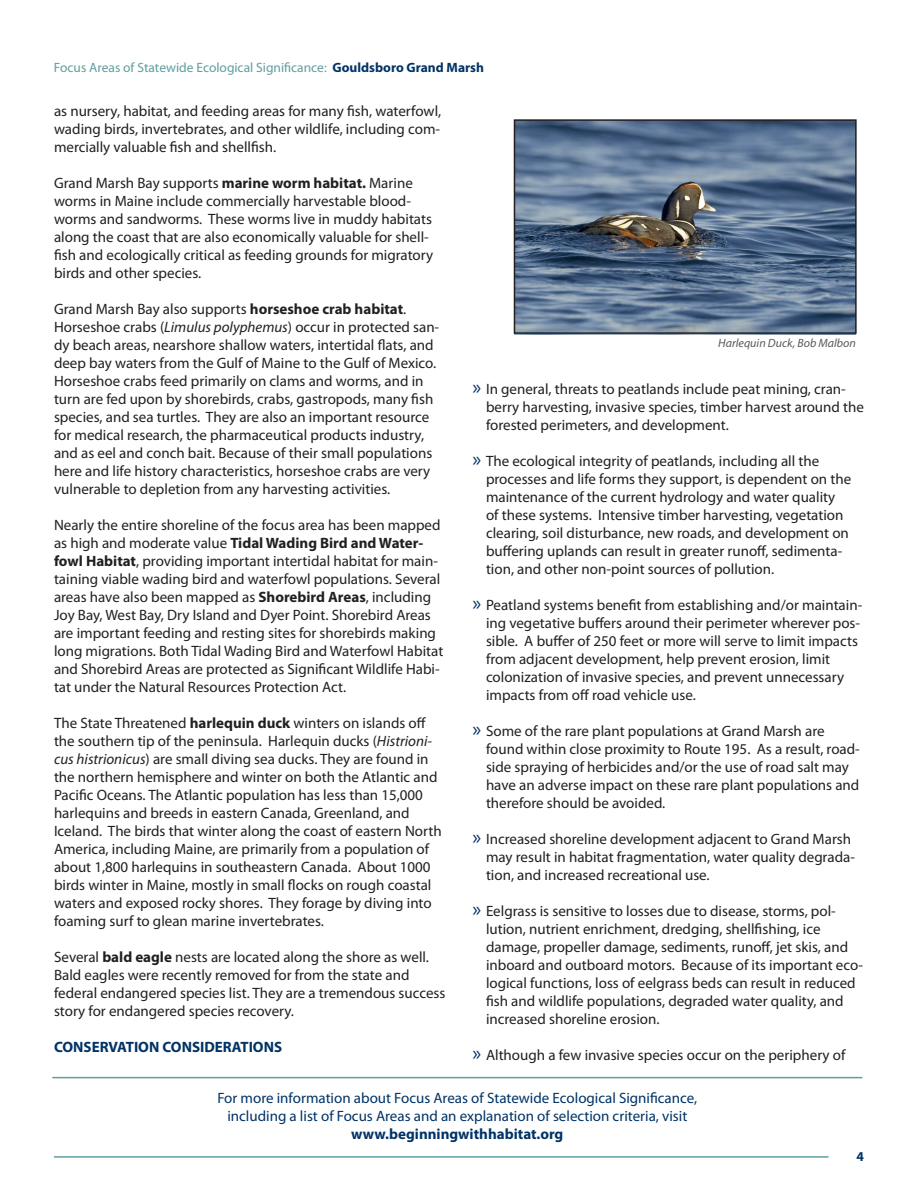
<style>
.page{position:relative;width:918px;height:1188px;background:#fff}
.page>*{position:absolute;margin:0;border:0;box-sizing:border-box;transform-origin:0 0}
.Paragraph{font:15px/18px "Myriad Pro";color:#231f20}
.Bulllets{font:15px/18px "Myriad Pro";color:#231f20}
.For_More_Info_Blurb{font:15px "Myriad Pro";color:#036}
.For_More_Info_Blurb-2{font:700 15px "Myriad Pro";color:#036}
.Heading_1{font:700 15px "Myriad Pro";color:#036}
.t1{font:13.5px "Myriad Pro";color:#5f9ea0}
.t2{font:700 13.5px "Myriad Pro";color:#036}
.Caption_-_Right_Just{font:italic 12px "Myriad Pro";color:#57585a}
.s1{font-weight:700;color:#036}
.s2{font-weight:700}
.s3{font-style:italic}
.s4{font-size:21px;color:#036}
</style>
<div class="page">
<hr style="left:54px;top:1156px;width:775px;height:2px;background:#5f9ea0">
<hr style="left:52px;top:1077px;width:810px;height:1px;background:#5f9ea0">
<img style="left:517px;top:122px;width:337px;height:209px">
<div style="left:514px;top:119px;width:343px;height:215px;border:2px solid #231f20"></div>
<p class="t1" style="left:54px;top:59px;width:432px">Focus Areas of Statewide Ecological Significance: <span class="s1">Gouldsboro Grand Marsh</span></p>
<p class="Paragraph" style="left:54px;top:102px;width:389px;text-align:justify">as nursery, habitat, and feeding areas for many fish, waterfowl, wading birds, invertebrates, and other wildlife, including com&shy;mercially valuable fish and shellfish.</p>
<p class="Paragraph" style="left:54px;top:174px;width:381px">Grand Marsh Bay supports <span class="s2">marine worm habitat.</span> Marine worms in Maine include commercially harvestable blood&shy;worms and sandworms. These worms live in muddy habitats along the coast that are also economically valuable for shell&shy;fish and ecologically critical as feeding grounds for migratory birds and other species.</p>
<p class="Paragraph" style="left:54px;top:300px;width:387px">Grand Marsh Bay also supports <span class="s2">horseshoe crab habitat</span>.<br>Horseshoe crabs (<span class="s3">Limulus polyphemus</span>) occur in protected san&shy;dy beach areas, nearshore shallow waters, intertidal flats, and deep bay waters from the Gulf of Maine to the Gulf of Mexico.<br>Horseshoe crabs feed primarily on clams and worms, and in turn are fed upon by shorebirds, crabs, gastropods, many fish species, and sea turtles. They are also an important resource for medical research, the pharmaceutical products industry, and as eel and conch bait. Because of their small populations here and life history characteristics, horseshoe crabs are very vulnerable to depletion from any harvesting activities.</p>
<p class="Paragraph" style="left:54px;top:516px;width:391px">Nearly the entire shoreline of the focus area has been mapped as high and moderate value <span class="s2">Tidal Wading Bird and Water&shy;fowl Habitat</span>, providing important intertidal habitat for main&shy;taining viable wading bird and waterfowl populations. Several areas have also been mapped as <span class="s2">Shorebird Areas</span>, including Joy Bay, West Bay, Dry Island and Dyer Point. Shorebird Areas are important feeding and resting sites for shorebirds making long migrations. Both Tidal Wading Bird and Waterfowl Habitat and Shorebird Areas are protected as Significant Wildlife Habi&shy;tat under the Natural Resources Protection Act.</p>
<p class="Paragraph" style="left:54px;top:714px;width:389px">The State Threatened <span class="s2">harlequin duck</span> winters on islands off the southern tip of the peninsula. Harlequin ducks (<span class="s3">Histrioni&shy;cus histrionicus</span>) are small diving sea ducks. They are found in the northern hemisphere and winter on both the Atlantic and Pacific Oceans. The Atlantic population has less than 15,000 harlequins and breeds in eastern Canada, Greenland, and Iceland. The birds that winter along the coast of eastern North America, including Maine, are primarily from a population of about 1,800 harlequins in southeastern Canada. About 1000 birds winter in Maine, mostly in small flocks on rough coastal waters and exposed rocky shores. They forage by diving into foaming surf to glean marine invertebrates.</p>
<p class="Paragraph" style="left:54px;top:948px;width:393px">Several <span class="s2">bald eagle</span> nests are located along the shore as well.<br>Bald eagles were recently removed for from the state and federal endangered species list. They are a tremendous success story for endangered species recovery.</p>
<p class="Heading_1" style="left:54px;top:1038px;width:230px">CONSERVATION CONSIDERATIONS</p>
<p class="Caption_-_Right_Just" style="left:718px;top:336px;width:139px">Harlequin Duck, Bob Malbon</p>
<p class="Bulllets" style="left:486px;top:380px;width:380px;text-indent:-14px"><span class="s4">»</span> In general, threats to peatlands include peat mining, cran&shy;berry harvesting, invasive species, timber harvest around the forested perimeters, and development.</p>
<p class="Bulllets" style="left:486px;top:452px;width:367px;text-indent:-14px"><span class="s4">»</span> The ecological integrity of peatlands, including all the processes and life forms they support, is dependent on the maintenance of the current hydrology and water quality of these systems. Intensive timber harvesting, vegetation clearing, soil disturbance, new roads, and development on buffering uplands can result in greater runoff, sedimenta&shy;tion, and other non-point sources of pollution.</p>
<p class="Bulllets" style="left:486px;top:596px;width:378px;text-indent:-14px"><span class="s4">»</span> Peatland systems benefit from establishing and/or maintain&shy;ing vegetative buffers around their perimeter wherever pos&shy;sible. A buffer of 250 feet or more will serve to limit impacts from adjacent development, help prevent erosion, limit colonization of invasive species, and prevent unnecessary impacts from off road vehicle use.</p>
<p class="Bulllets" style="left:486px;top:722px;width:375px;text-indent:-14px"><span class="s4">»</span> Some of the rare plant populations at Grand Marsh are found within close proximity to Route 195. As a result, road&shy;side spraying of herbicides and/or the use of road salt may have an adverse impact on these rare plant populations and therefore should be avoided.</p>
<p class="Bulllets" style="left:486px;top:830px;width:370px;text-indent:-14px"><span class="s4">»</span> Increased shoreline development adjacent to Grand Marsh may result in habitat fragmentation, water quality degrada&shy;tion, and increased recreational use.</p>
<p class="Bulllets" style="left:486px;top:902px;width:379px;text-indent:-14px"><span class="s4">»</span> Eelgrass is sensitive to losses due to disease, storms, pol&shy;lution, nutrient enrichment, dredging, shellfishing, ice damage, propeller damage, sediments, runoff, jet skis, and inboard and outboard motors. Because of its important eco&shy;logical functions, loss of eelgrass beds can result in reduced fish and wildlife populations, degraded water quality, and increased shoreline erosion.</p>
<p class="Bulllets" style="left:472px;top:1046px;width:374px"><span class="s4">»</span> Although a few invasive species occur on the periphery of</p>
<p class="For_More_Info_Blurb" style="left:217px;top:1089px;width:481px">For more information about Focus Areas of Statewide Ecological Significance,</p>
<p class="For_More_Info_Blurb" style="left:227px;top:1107px;width:462px">including a list of Focus Areas and an explanation of selection criteria, visit</p>
<p class="For_More_Info_Blurb-2" style="left:351px;top:1124px;width:214px">www.beginningwithhabitat.org</p>
<p class="t2" style="left:857px;top:1148px;width:9px">4</p>
</div>
